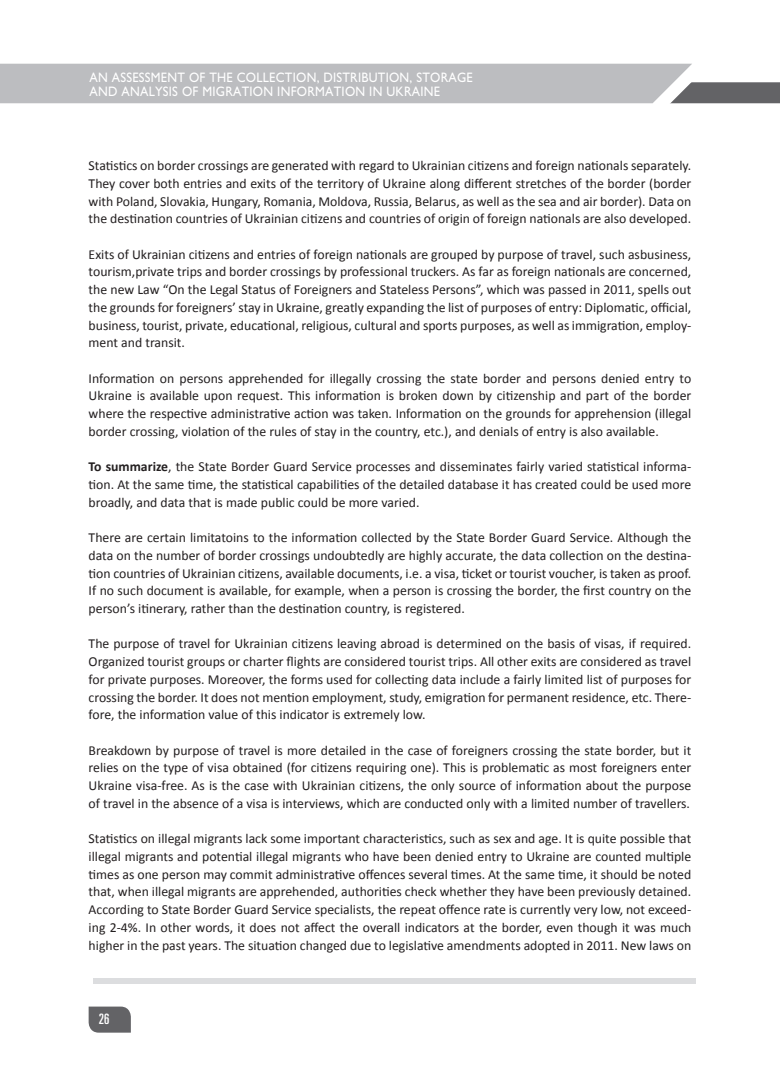
<style>
.page{position:relative;width:780px;height:1088px;background:#fff}
.page>*{position:absolute;margin:0;border:0;box-sizing:border-box;transform-origin:0 0}
.t1{font:ultra-condensed 14.38px "Partner";color:#fff}
.t2{font:13.75px/17.8px "Calibri";color:#231f20;text-align:justify}
.t3{font:13.75px/13.8px "Gill Sans C";letter-spacing:.02em;color:#fff;scale:.91 1}
.s1{font-weight:700}
</style>
<div class="page">
<svg style="left:0;top:64px;width:780px;height:40px;background:#bbbcbf"></svg>
<svg style="left:89px;top:1006px;width:42px;height:26px"></svg>
<div style="left:93px;top:979px;width:603px;height:5px;background:#dcdddf"></div>
<p class="t3" style="left:89px;top:70px;width:423px">AN ASSESSMENT OF THE COLLECTION, DISTRIBUTION, STORAGE<br>AND ANALYSIS OF MIGRATION INFORMATION IN UKRAINE</p>
<p class="t2" style="left:89px;top:157px;width:604px">Statistics on border crossings are generated with regard to Ukrainian citizens and foreign nationals separately.<br>They cover both entries and exits of the territory of Ukraine along different stretches of the border (border with Poland, Slovakia, Hungary, Romania, Moldova, Russia, Belarus, as well as the sea and air border). Data on the destination countries of Ukrainian citizens and countries of origin of foreign nationals are also developed.</p>
<p class="t2" style="left:89px;top:245px;width:604px">Exits of Ukrainian citizens and entries of foreign nationals are grouped by purpose of travel, such asbusiness, tourism,private trips and border crossings by professional truckers. As far as foreign nationals are concerned, the new Law “On the Legal Status of Foreigners and Stateless Persons”, which was passed in 2011, spells out the grounds for foreigners’ stay in Ukraine, greatly expanding the list of purposes of entry: Diplomatic, official, business, tourist, private, educational, religious, cultural and sports purposes, as well as immigration, employ&shy;ment and transit.</p>
<p class="t2" style="left:89px;top:369px;width:604px">Information on persons apprehended for illegally crossing the state border and persons denied entry to Ukraine is available upon request. This information is broken down by citizenship and part of the border where the respective administrative action was taken. Information on the grounds for apprehension (illegal border crossing, violation of the rules of stay in the country, etc.), and denials of entry is also available.</p>
<p class="t2" style="left:89px;top:458px;width:604px"><span class="s1">To summarize</span>, the State Border Guard Service processes and disseminates fairly varied statistical informa&shy;tion. At the same time, the statistical capabilities of the detailed database it has created could be used more broadly, and data that is made public could be more varied.</p>
<p class="t2" style="left:89px;top:529px;width:604px">There are certain limitatoins to the information collected by the State Border Guard Service. Although the data on the number of border crossings undoubtedly are highly accurate, the data collection on the destina&shy;tion countries of Ukrainian citizens, available documents, i.e. a visa, ticket or tourist voucher, is taken as proof.<br>If no such document is available, for example, when a person is crossing the border, the first country on the person’s itinerary, rather than the destination country, is registered.</p>
<p class="t2" style="left:89px;top:635px;width:604px">The purpose of travel for Ukrainian citizens leaving abroad is determined on the basis of visas, if required.<br>Organized tourist groups or charter flights are considered tourist trips. All other exits are considered as travel for private purposes. Moreover, the forms used for collecting data include a fairly limited list of purposes for crossing the border. It does not mention employment, study, emigration for permanent residence, etc. There&shy;fore, the information value of this indicator is extremely low.</p>
<p class="t2" style="left:89px;top:741px;width:604px">Breakdown by purpose of travel is more detailed in the case of foreigners crossing the state border, but it relies on the type of visa obtained (for citizens requiring one). This is problematic as most foreigners enter Ukraine visa-free. As is the case with Ukrainian citizens, the only source of information about the purpose of travel in the absence of a visa is interviews, which are conducted only with a limited number of travellers.</p>
<p class="t2" style="left:89px;top:830px;width:604px">Statistics on illegal migrants lack some important characteristics, such as sex and age. It is quite possible that illegal migrants and potential illegal migrants who have been denied entry to Ukraine are counted multiple times as one person may commit administrative offences several times. At the same time, it should be noted that, when illegal migrants are apprehended, authorities check whether they have been previously detained.<br>According to State Border Guard Service specialists, the repeat offence rate is currently very low, not exceed&shy;ing 2-4%. In other words, it does not affect the overall indicators at the border, even though it was much higher in the past years. The situation changed due to legislative amendments adopted in 2011. New laws on</p>
<p class="t1" style="left:99px;top:1011px;width:12px">26</p>
</div>
